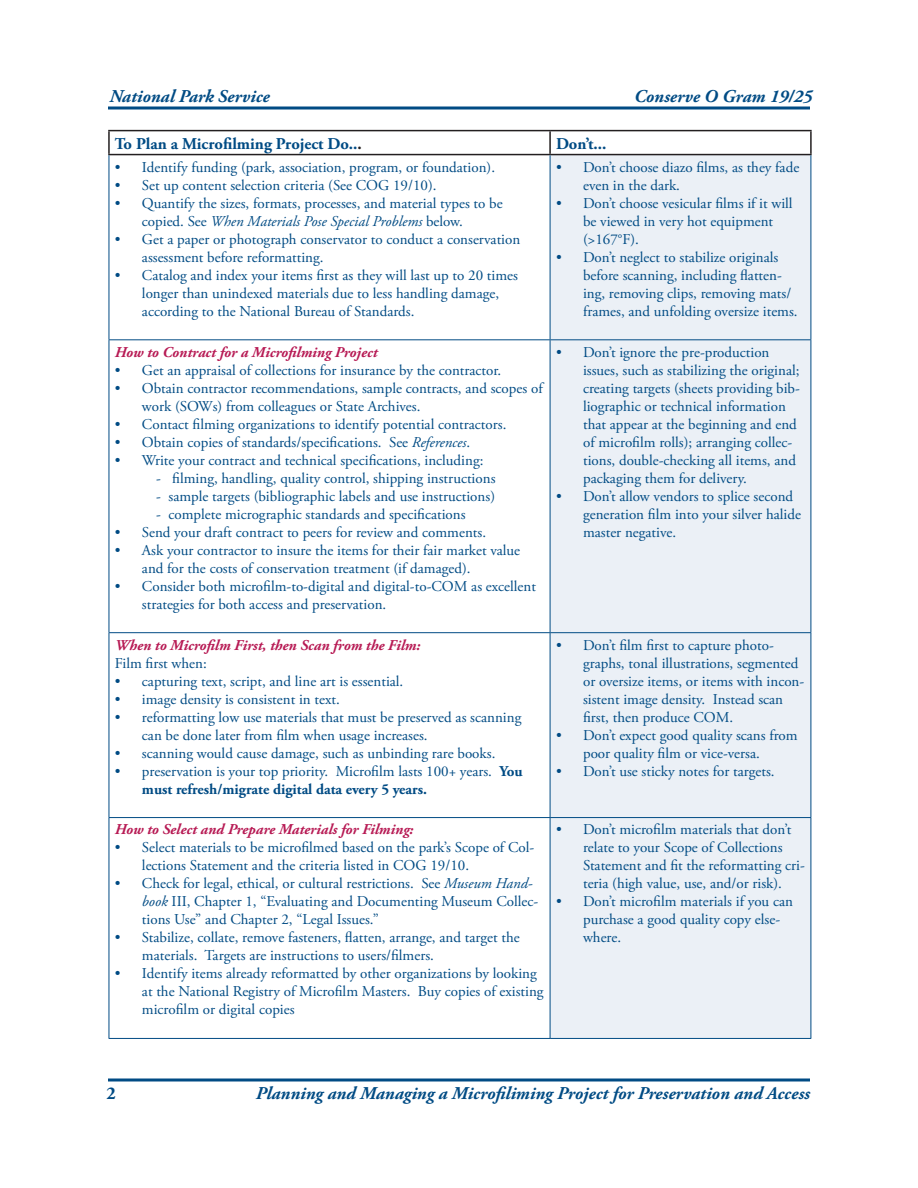
<style>
.page{position:relative;width:918px;height:1188px;background:#fff}
.page>*{position:absolute;margin:0;border:0;box-sizing:border-box;transform-origin:0 0}
.t1{font:italic 700 18px "Adobe Garamond Pro";color:#004b84}
.t2{font:700 18px "Adobe Garamond Pro";color:#004b84}
.t3{font:700 16.5px "Adobe Garamond Pro";color:#004b84}
.t4{font:15px/18px "Adobe Garamond Pro";color:#004b84}
.t5{font:italic 700 15px "Adobe Garamond Pro";color:#b71a54}
.s1{color:#231f20}
.s2{font-style:italic}
.s3{font-weight:700}
</style>
<div class="page">
<svg style="left:108px;top:1078px;width:702px;height:4px;background:#3f77a2"></svg>
<svg style="left:108px;top:106px;width:702px;height:4px;background:#3f77a2"></svg>
<div style="left:551px;top:155px;width:260px;height:883px;background:#ebf0f6"></div>
<hr style="left:109px;top:818px;width:1px;height:220px;background:#004b84">
<hr style="left:550px;top:818px;width:1px;height:220px;background:#004b84">
<hr style="left:811px;top:818px;width:1px;height:220px;background:#004b84">
<hr style="left:108px;top:130px;width:442px;height:1px;background:#231f20">
<hr style="left:108px;top:131px;width:2px;height:23px;background:#231f20">
<hr style="left:550px;top:130px;width:262px;height:1px;background:#231f20">
<hr style="left:549px;top:131px;width:2px;height:23px;background:#231f20">
<hr style="left:810px;top:131px;width:2px;height:23px;background:#231f20">
<hr style="left:109px;top:1038px;width:441px;height:1px;background:#004b84">
<hr style="left:108px;top:154px;width:442px;height:1px;background:#231f20">
<hr style="left:550px;top:154px;width:262px;height:1px;background:#231f20">
<hr style="left:109px;top:155px;width:1px;height:184px;background:#004b84">
<hr style="left:550px;top:155px;width:1px;height:184px;background:#004b84">
<hr style="left:811px;top:155px;width:1px;height:184px;background:#004b84">
<hr style="left:109px;top:339px;width:441px;height:1px;background:#004b84">
<hr style="left:109px;top:340px;width:1px;height:292px;background:#004b84">
<hr style="left:550px;top:339px;width:261px;height:1px;background:#004b84">
<hr style="left:550px;top:340px;width:1px;height:292px;background:#004b84">
<hr style="left:811px;top:340px;width:1px;height:292px;background:#004b84">
<hr style="left:109px;top:632px;width:441px;height:1px;background:#004b84">
<hr style="left:109px;top:633px;width:1px;height:184px;background:#004b84">
<hr style="left:550px;top:632px;width:261px;height:1px;background:#004b84">
<hr style="left:550px;top:633px;width:1px;height:184px;background:#004b84">
<hr style="left:811px;top:633px;width:1px;height:184px;background:#004b84">
<hr style="left:109px;top:817px;width:441px;height:1px;background:#004b84">
<hr style="left:550px;top:817px;width:261px;height:1px;background:#004b84">
<hr style="left:550px;top:1038px;width:261px;height:1px;background:#004b84">
<p class="t1" style="left:109px;top:85px;width:162px">National Park Service</p>
<p class="t1" style="left:634px;top:85px;width:180px">Conserve O Gram 19/25</p>
<p class="t3" style="left:115px;top:134px;width:248px">To Plan a Microfilming Project Do..<span class="s1">.</span></p>
<p class="t4" style="left:142px;top:159px;width:355px">Identify funding (park, association, program, or foundation).</p>
<p class="t4" style="left:142px;top:177px;width:296px">Set up content selection criteria (See COG 19/10).</p>
<p class="t4" style="left:142px;top:195px;width:362px">Quantify the sizes, formats, processes, and material types to be copied. See <span class="s2">When Materials Pose Special Problems</span> below.</p>
<p class="t4" style="left:142px;top:231px;width:380px">Get a paper or photograph conservator to conduct a conservation assessment before reformatting.</p>
<p class="t4" style="left:142px;top:267px;width:378px">Catalog and index your items first as they will last up to 20 times longer than unindexed materials due to less handling damage, according to the National Bureau of Standards.</p>
<p class="t3" style="left:556px;top:134px;width:52px">Don’t...</p>
<p class="t4" style="left:583px;top:159px;width:218px">Don’t choose diazo films, as they fade even in the dark.</p>
<p class="t4" style="left:583px;top:195px;width:211px">Don’t choose vesicular films if it will be viewed in very hot equipment (&gt;167°F).</p>
<p class="t4" style="left:583px;top:249px;width:216px">Don’t neglect to stabilize originals before scanning, including flatten&shy;ing, removing clips, removing mats/ frames, and unfolding oversize items.</p>
<p class="t4" style="left:115px;top:159px;width:7px;text-align:justify">• • •</p>
<p class="t4" style="left:115px;top:231px;width:7px">•</p>
<p class="t4" style="left:115px;top:267px;width:7px">•</p>
<p class="t4" style="left:556px;top:159px;width:7px">•</p>
<p class="t4" style="left:556px;top:195px;width:7px">•</p>
<p class="t4" style="left:556px;top:249px;width:7px">•</p>
<h4 class="t5" style="left:115px;top:343px;width:264px">How to Contract for a Microfilming Project</h4>
<p class="t4" style="left:115px;top:361px;width:388px">• Get an appraisal of collections for insurance by the contractor.</p>
<p class="t4" style="left:142px;top:379px;width:402px;text-indent:-27px">• Obtain contractor recommendations, sample contracts, and scopes of work (SOWs) from colleagues or State Archives.</p>
<p class="t4" style="left:115px;top:415px;width:393px">• Contact filming organizations to identify potential contractors.</p>
<p class="t4" style="left:115px;top:433px;width:357px">• Obtain copies of standards/specifications. See <span class="s2">References</span>.</p>
<p class="t4" style="left:115px;top:451px;width:370px">• Write your contract and technical specifications, including:</p>
<p class="t4" style="left:156px;top:469px;width:341px">- filming, handling, quality control, shipping instructions</p>
<p class="t4" style="left:156px;top:487px;width:340px">- sample targets (bibliographic labels and use instructions)</p>
<p class="t4" style="left:156px;top:505px;width:311px">- complete micrographic standards and specifications</p>
<p class="t4" style="left:115px;top:523px;width:373px">• Send your draft contract to peers for review and comments.</p>
<p class="t4" style="left:142px;top:541px;width:380px;text-indent:-27px">• Ask your contractor to insure the items for their fair market value and for the costs of conservation treatment (if damaged).</p>
<p class="t4" style="left:142px;top:577px;width:395px;text-indent:-27px">• Consider both microfilm-to-digital and digital-to-COM as excellent strategies for both access and preservation.</p>
<h4 class="t5" style="left:115px;top:636px;width:307px">When to Microfilm First, then Scan from the Film:</h4>
<p class="t4" style="left:115px;top:654px;width:93px">Film first when:</p>
<p class="t4" style="left:115px;top:672px;width:290px">• capturing text, script, and line art is essential.</p>
<p class="t4" style="left:115px;top:690px;width:226px">• image density is consistent in text.</p>
<p class="t4" style="left:142px;top:708px;width:381px;text-indent:-27px">• reformatting low use materials that must be preserved as scanning can be done later from film when usage increases.</p>
<p class="t4" style="left:115px;top:744px;width:382px">• scanning would cause damage, such as unbinding rare books.</p>
<p class="t4" style="left:142px;top:762px;width:382px;text-indent:-27px">• preservation is your top priority. Microfilm lasts 100+ years. <span class="s3">You must refresh/migrate digital data every 5 years.</span></p>
<h4 class="t5" style="left:115px;top:821px;width:300px">How to Select and Prepare Materials for Filming:</h4>
<p class="t4" style="left:142px;top:839px;width:394px;text-indent:-27px">• Select materials to be microfilmed based on the park’s Scope of Col&shy;lections Statement and the criteria listed in COG 19/10.</p>
<p class="t4" style="left:142px;top:875px;width:398px;text-indent:-27px">• Check for legal, ethical, or cultural restrictions. See <span class="s2">Museum Hand&shy;book</span> III, Chapter 1, “Evaluating and Documenting Museum Collec&shy;tions Use” and Chapter 2, “Legal Issues.”</p>
<p class="t4" style="left:142px;top:929px;width:379px;text-indent:-27px">• Stabilize, collate, remove fasteners, flatten, arrange, and target the materials. Targets are instructions to users/filmers.</p>
<p class="t4" style="left:142px;top:965px;width:403px;text-indent:-27px">• Identify items already reformatted by other organizations by looking at the National Registry of Microfilm Masters. Buy copies of existing microfilm or digital copies</p>
<p class="t4" style="left:583px;top:343px;width:218px;text-indent:-27px">• Don’t ignore the pre-production issues, such as stabilizing the original; creating targets (sheets providing bib&shy;liographic or technical information that appear at the beginning and end of microfilm rolls); arranging collec&shy;tions, double-checking all items, and packaging them for delivery.</p>
<p class="t4" style="left:583px;top:487px;width:219px">Don’t allow vendors to splice second generation film into your silver halide master negative.</p>
<p class="t4" style="left:556px;top:487px;width:7px">•</p>
<p class="t4" style="left:556px;top:636px;width:7px">•</p>
<p class="t4" style="left:556px;top:726px;width:7px">•</p>
<p class="t4" style="left:556px;top:762px;width:7px">•</p>
<p class="t4" style="left:556px;top:821px;width:7px">•</p>
<p class="t4" style="left:556px;top:893px;width:7px">•</p>
<p class="t4" style="left:583px;top:636px;width:223px">Don’t film first to capture photo&shy;graphs, tonal illustrations, segmented or oversize items, or items with incon&shy;sistent image density. Instead scan first, then produce COM.</p>
<p class="t4" style="left:583px;top:726px;width:216px">Don’t expect good quality scans from poor quality film or vice-versa.</p>
<p class="t4" style="left:583px;top:762px;width:193px">Don’t use sticky notes for targets.</p>
<p class="t4" style="left:583px;top:821px;width:223px">Don’t microfilm materials that don’t relate to your Scope of Collections Statement and fit the reformatting cri&shy;teria (high value, use, and/or risk).</p>
<p class="t4" style="left:583px;top:893px;width:211px">Don’t microfilm materials if you can purchase a good quality copy else&shy;where.</p>
<p class="t2" style="left:106px;top:1083px;width:11px">2</p>
<p class="t1" style="left:256px;top:1083px;width:556px">Planning and Managing a Microfiliming Project for Preservation and Access</p>
</div>
